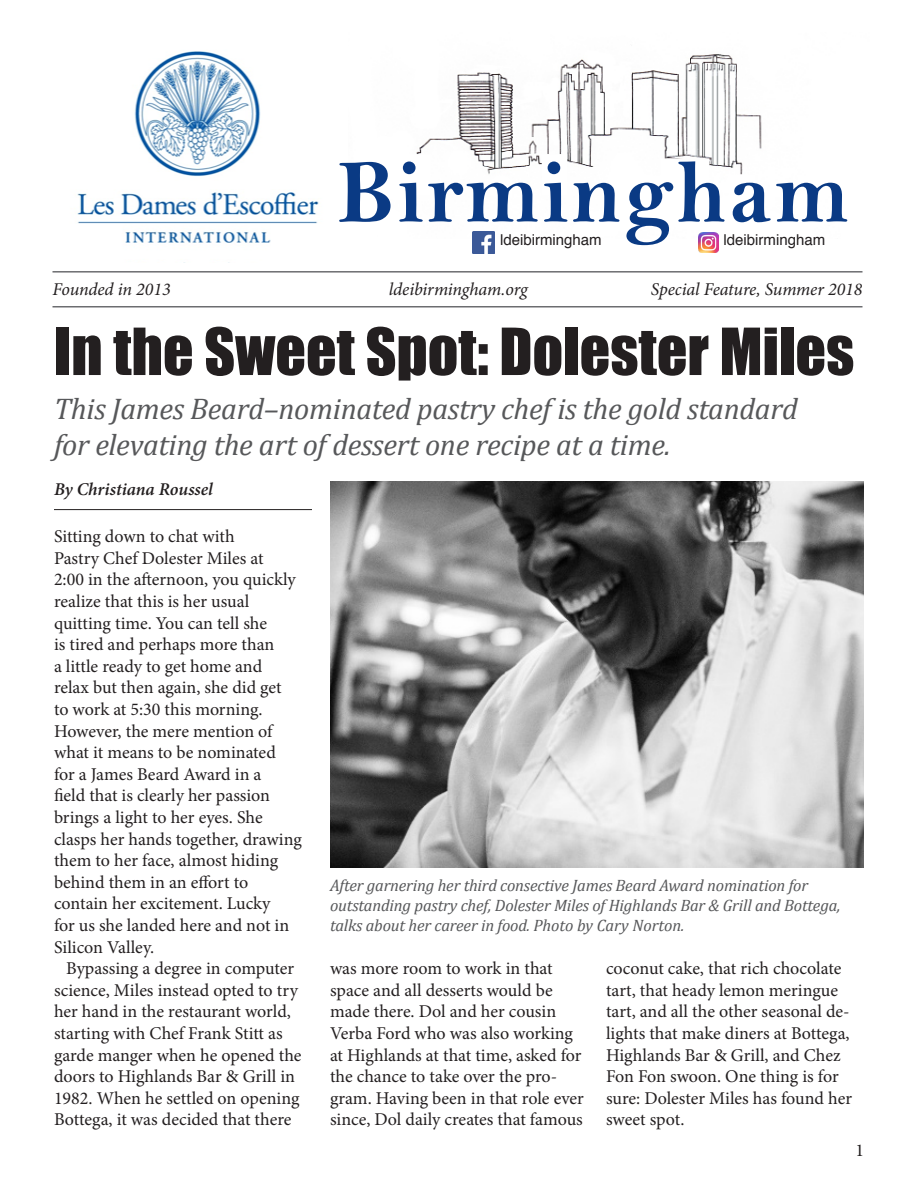
<style>
.page{position:relative;width:918px;height:1188px;background:#fff}
.page>*{position:absolute;margin:0;border:0;box-sizing:border-box;transform-origin:0 0}
.t1{font:90px "Bell MT Bold";letter-spacing:.03em;color:#0a3a84}
.t2{font:60px "Impact";color:#231f20}
.t3{font:italic 30px/36px "Cambria";letter-spacing:-.01em;color:#57585a}
.t4{font:18px/21.6px "Minion Pro";letter-spacing:-.005em;color:#231f20}
.t5{font:italic 18px "Minion Pro";letter-spacing:-.005em;color:#231f20}
.t6{font:italic 600 18px "Minion Pro";letter-spacing:-.005em;color:#231f20}
.t7{font:italic 16.5px/19.8px "Cambria";letter-spacing:-.01em;color:#57585a}
.t8{font:15px "Helvetica";color:#231f20}
</style>
<div class="page">
<hr style="left:52px;top:306px;width:810px;height:2px;background:#6c6d70">
<img style="left:416px;top:54px;width:346px;height:185px">
<img style="left:77px;top:51px;width:242px;height:212px">
<hr style="left:52px;top:271px;width:810px;height:2px;background:#6c6d70">
<div style="left:405px;top:154px;width:26px;height:42px;background:#fff"></div>
<div style="left:661px;top:158px;width:49px;height:42px;background:#fff"></div>
<div style="left:730px;top:174px;width:25px;height:42px;background:#fff"></div>
<div style="left:542px;top:154px;width:25px;height:42px;background:#fff"></div>
<img style="left:473px;top:231px;width:22px;height:22px">
<img style="left:698px;top:232px;width:21px;height:20px">
<img style="left:330px;top:481px;width:534px;height:387px">
<hr style="left:54px;top:509px;width:258px;height:1px;background:#231f20">
<p class="t1" style="left:338px;top:139px;width:513px">Birmingham</p>
<p class="t8" style="left:500px;top:228px;width:103px">ldeibirmingham</p>
<p class="t8" style="left:724px;top:228px;width:103px">ldeibirmingham</p>
<p class="t5" style="left:52px;top:277px;width:120px">Founded in 2013</p>
<p class="t5" style="left:651px;top:277px;width:213px">Special Feature, Summer 2018</p>
<p class="t5" style="left:389px;top:277px;width:141px">ldeibirmingham.org</p>
<p class="t2" style="left:54px;top:305px;width:802px">In the Sweet Spot: Dolester Miles</p>
<p class="t3" style="left:54px;top:390px;width:745px">This James Beard–nominated pastry chef is the gold standard for elevating the art of dessert one recipe at a time.</p>
<p class="t6" style="left:54px;top:477px;width:160px">By Christiana Roussel</p>
<p class="t4" style="left:54px;top:526px;width:249px">Sitting down to chat with<br>Pastry Chef Dolester Miles at<br>2:00 in the afternoon, you quickly realize that this is her usual quitting time. You can tell she<br>is tired and perhaps more than<br>a little ready to get home and<br>relax but then again, she did get<br>to work at 5:30 this morning.<br>However, the mere mention of what it means to be nominated<br>for a James Beard Award in a<br>field that is clearly her passion brings a light to her eyes. She clasps her hands together, drawing them to her face, almost hiding behind them in an effort to contain her excitement. Lucky<br>for us she landed here and not in<br>Silicon Valley.</p>
<p class="t4" style="left:54px;top:958px;width:249px;text-indent:12px">Bypassing a degree in computer science, Miles instead opted to try her hand in the restaurant world, starting with Chef Frank Stitt as garde manger when he opened the doors to Highlands Bar &amp; Grill in<br>1982. When he settled on opening<br>Bottega, it was decided that there</p>
<p class="t4" style="left:330px;top:958px;width:224px">was more room to work in that</p>
<p class="t7" style="left:330px;top:875px;width:512px">After garnering her third consective James Beard Award nomination for outstanding pastry chef, Dolester Miles of Highlands Bar &amp; Grill and Bottega, talks about her career in food. Photo by Cary Norton.</p>
<p class="t4" style="left:606px;top:958px;width:245px">coconut cake, that rich chocolate tart, that heady lemon meringue tart, and all the other seasonal de&shy;lights that make diners at Bottega,</p>
<p class="t4" style="left:606px;top:1044px;width:248px">Highlands Bar &amp; Grill, and Chez<br>Fon Fon swoon. One thing is for sure: Dolester Miles has found her sweet spot.</p>
<p class="t4" style="left:330px;top:979px;width:255px">space and all desserts would be made there. Dol and her cousin<br>Verba Ford who was also working at Highlands at that time, asked for the chance to take over the pro&shy;gram. Having been in that role ever since, Dol daily creates that famous</p>
</div>
